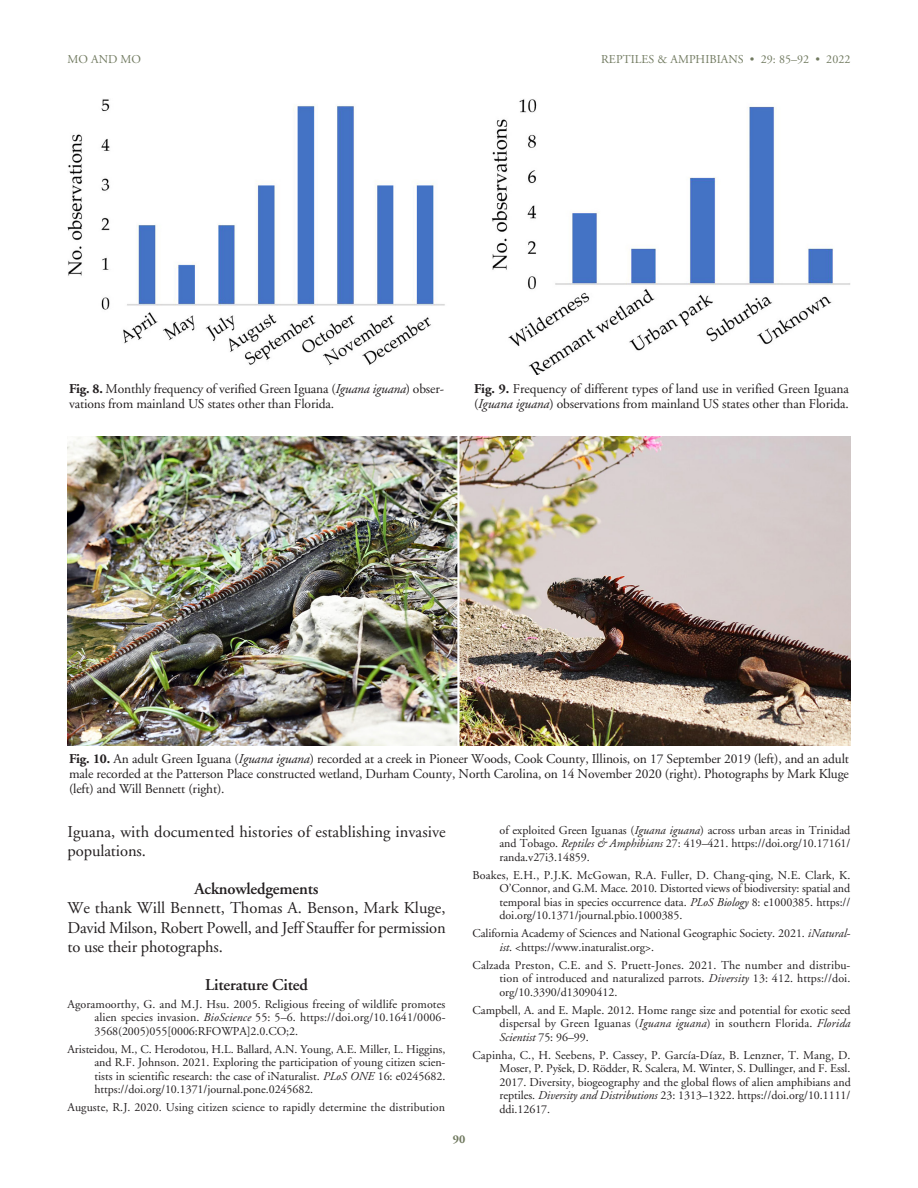
<style>
.page{position:relative;width:918px;height:1188px;background:#fff}
.page>*{position:absolute;margin:0;border:0;box-sizing:border-box;transform-origin:0 0}
.TEXT{font:16.5px/19.5px "Adobe Garamond";letter-spacing:-.005em;color:#231f20}
.SUBhead{font:600 16.5px "Adobe Garamond";letter-spacing:-.01em;color:#231f20}
.Figure_Caption{font:13.5px/15px "Adobe Garamond";letter-spacing:-.01em;color:#231f20}
.Lit_Cited{font:12px/13.5px "Adobe Garamond";letter-spacing:-.005em;color:#231f20;text-align:justify}
.t1{font:12px "Adobe Garamond";letter-spacing:.005em;color:#717a60}
.t2{font:700 12px "Adobe Garamond";color:#717a60}
.s1{font-weight:700}
.s2{font-style:italic}
</style>
<div class="page">
<img style="left:68px;top:437px;width:782px;height:308px">
<img style="left:68px;top:99px;width:782px;height:276px">
<p class="t1" style="left:68px;top:53px;width:75px">MO AND MO</p>
<p class="t1" style="left:601px;top:53px;width:251px">REPTILES &amp; AMPHIBIANS • 29: 85–92 • 2022</p>
<p class="Figure_Caption" style="left:69px;top:381px;width:377px"><span class="s1">Fig. 8.</span> Monthly frequency of verified Green Iguana (<span class="s2">Iguana iguana</span>) obser&shy;vations from mainland US states other than Florida.</p>
<p class="Figure_Caption" style="left:474px;top:381px;width:376px"><span class="s1">Fig. 9.</span> Frequency of different types of land use in verified Green Iguana (<span class="s2">Iguana iguana</span>) observations from mainland US states other than Florida.</p>
<p class="Figure_Caption" style="left:69px;top:752px;width:782px;text-align:justify"><span class="s1">Fig. 10.</span> An adult Green Iguana (<span class="s2">Iguana iguana</span>) recorded at a creek in Pioneer Woods, Cook County, Illinois, on 17 September 2019 (left), and an adult male recorded at the Patterson Place constructed wetland, Durham County, North Carolina, on 14 November 2020 (right). Photographs by Mark Kluge (left) and Will Bennett (right).</p>
<p class="TEXT" style="left:68px;top:822px;width:380px">Iguana, with documented histories of establishing invasive populations.</p>
<p class="SUBhead" style="left:194px;top:880px;width:126px">Acknowledgements</p>
<p class="TEXT" style="left:68px;top:899px;width:380px;text-align:justify">We thank Will Bennett, Thomas A. Benson, Mark Kluge, David Milson, Robert Powell, and Jeff Stauffer for permission to use their photographs.</p>
<p class="SUBhead" style="left:205px;top:976px;width:104px">Literature Cited</p>
<p class="Lit_Cited" style="left:94px;top:998px;width:353px;text-indent:-27px">Agoramoorthy, G. and M.J. Hsu. 2005. Religious freeing of wildlife promotes alien species invasion. <span class="s2">BioScience</span> 55: 5–6. https://doi.org/10.1641/0006- 3568(2005)055[0006:RFOWPA]2.0.CO;2.</p>
<p class="Lit_Cited" style="left:94px;top:1043px;width:353px;text-indent:-27px">Aristeidou, M., C. Herodotou, H.L. Ballard, A.N. Young, A.E. Miller, L. Higgins, and R.F. Johnson. 2021. Exploring the participation of young citizen scien&shy;tists in scientific research: the case of iNaturalist. <span class="s2">PLoS ONE</span> 16: e0245682. https://doi.org/10.1371/journal.pone.0245682.</p>
<p class="Lit_Cited" style="left:68px;top:1101px;width:379px">Auguste, R.J. 2020. Using citizen science to rapidly determine the distribution</p>
<p class="Lit_Cited" style="left:500px;top:823px;width:352px">of exploited Green Iguanas (<span class="s2">Iguana iguana</span>) across urban areas in Trinidad and Tobago. <span class="s2">Reptiles &amp; Amphibians</span> 27: 419–421. https://doi.org/10.17161/ randa.v27i3.14859.</p>
<p class="Lit_Cited" style="left:500px;top:868px;width:353px;text-indent:-27px">Boakes, E.H., P.J.K. McGowan, R.A. Fuller, D. Chang-qing, N.E. Clark, K.<br>O’Connor, and G.M. Mace. 2010. Distorted views of biodiversity: spatial and temporal bias in species occurrence data. <span class="s2">PLoS Biology</span> 8: e1000385. https:// doi.org/10.1371/journal.pbio.1000385.</p>
<p class="Lit_Cited" style="left:500px;top:927px;width:353px;text-indent:-27px">California Academy of Sciences and National Geographic Society. 2021. <span class="s2">iNatural&shy;ist</span>. &lt;https://www.inaturalist.org&gt;.</p>
<p class="Lit_Cited" style="left:500px;top:958px;width:353px;text-indent:-27px">Calzada Preston, C.E. and S. Pruett-Jones. 2021. The number and distribu&shy;tion of introduced and naturalized parrots. <span class="s2">Diversity</span> 13: 412. https://doi. org/10.3390/d13090412.</p>
<p class="Lit_Cited" style="left:500px;top:1003px;width:353px;text-indent:-27px">Campbell, A. and E. Maple. 2012. Home range size and potential for exotic seed dispersal by Green Iguanas (<span class="s2">Iguana iguana</span>) in southern Florida. <span class="s2">Florida Scientist</span> 75: 96–99.</p>
<p class="Lit_Cited" style="left:500px;top:1049px;width:353px;text-indent:-27px">Capinha, C., H. Seebens, P. Cassey, P. García-Díaz, B. Lenzner, T. Mang, D.<br>Moser, P. Pyšek, D. Rödder, R. Scalera, M. Winter, S. Dullinger, and F. Essl.<br>2017. Diversity, biogeography and the global flows of alien amphibians and reptiles. <span class="s2">Diversity and Distributions</span> 23: 1313–1322. https://doi.org/10.1111/ ddi.12617.</p>
<p class="t2" style="left:453px;top:1132px;width:14px">90</p>
</div>
